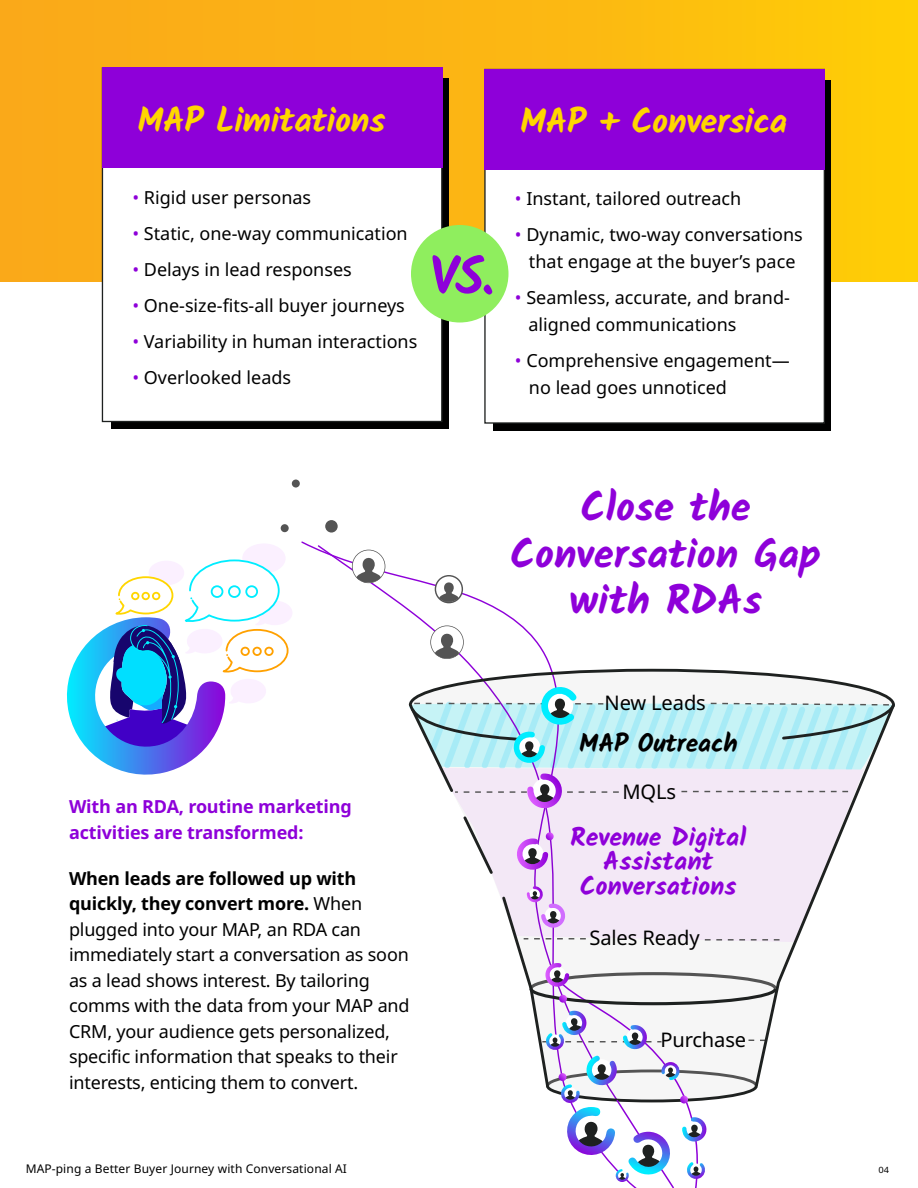
<style>
.page{position:relative;width:918px;height:1188px;background:#fff}
.page>*{position:absolute;margin:0;border:0;box-sizing:border-box;transform-origin:0 0}
.t1{font:700 52.5px "Kalam";color:#8e00d9}
.t2{font:700 40.8px/46.5px "Kalam";color:#8e00d9;text-align:center}
.t3{font:700 34.5px "Kalam";letter-spacing:-.01em;color:#ffd600}
.t4{font:700 25.8px/24.5px "Kalam";color:#8e00d9;text-align:center}
.t5{font:700 25.5px "Kalam";letter-spacing:-.005em;color:#000}
.t6{font:20.1px "Noto Sans";letter-spacing:-.005em;color:#000}
.t7{font:18px/25.5px "Noto Sans";color:#000}
.t8{font:700 18px/25.5px "Noto Sans";letter-spacing:-.01em;color:#8e00d9}
.t9{font:12px "Noto Sans";letter-spacing:.01em;color:#000}
.t10{font:8.7px "Noto Sans";color:#000;scale:1.06 1}
.s1{color:#8e00d9}
.s2{font-weight:700}
</style>
<div class="page">
<div style="left:0;top:0;width:918px;height:282px;background:linear-gradient(to right,#f9a61b,#fdc909)"></div>
<div style="left:493px;top:876px;width:260px;height:18px;background:#f3e8f6"></div>
<svg style="left:753px;top:876px;width:72px;height:107px"></svg>
<svg style="left:352px;top:550px;width:33px;height:33px"></svg>
<svg style="left:430px;top:625px;width:34px;height:34px"></svg>
<svg style="left:435px;top:575px;width:28px;height:28px"></svg>
<div style="left:325px;top:520px;width:13px;height:13px;background:#545454;border-radius:50%"></div>
<div style="left:281px;top:524px;width:8px;height:8px;background:#545454;border-radius:50%"></div>
<svg style="left:408px;top:667px;width:487px;height:209px"></svg>
<div style="left:292px;top:480px;width:8px;height:8px;background:#545454;border-radius:50%"></div>
<div style="left:111px;top:79px;width:337px;height:350px;background:#000"></div>
<div style="left:102px;top:67px;width:340px;height:355px;background:#fff;border:1px solid #1e2120"></div>
<div style="left:102px;top:68px;width:340px;height:100px;background:#8e00d9"></div>
<div style="left:493px;top:80px;width:338px;height:350px;background:#000"></div>
<div style="left:484px;top:69px;width:341px;height:355px;background:#fff;border:1px solid #1e2120"></div>
<div style="left:484px;top:69px;width:341px;height:101px;background:#8e00d9"></div>
<svg style="left:66px;top:544px;width:226px;height:231px"></svg>
<div style="left:411px;top:225px;width:97px;height:97px;background:#8fee5e;border-radius:50%"></div>
<svg style="left:500px;top:886px;width:280px;height:302px"></svg>
<h3 class="t3" style="left:138px;top:100px;width:249px">MAP Limitations</h3>
<p class="t7" style="left:132px;top:185px;width:180px"><span class="s1">•</span> Rigid user personas</p>
<p class="t7" style="left:132px;top:221px;width:277px"><span class="s1">•</span> Static, one-way communication</p>
<p class="t7" style="left:132px;top:257px;width:221px"><span class="s1">•</span> Delays in lead responses</p>
<p class="t7" style="left:132px;top:293px;width:274px"><span class="s1">•</span> One-size-fits-all buyer journeys</p>
<p class="t7" style="left:132px;top:329px;width:286px"><span class="s1">•</span> Variability in human interactions</p>
<p class="t7" style="left:132px;top:365px;width:160px"><span class="s1">•</span> Overlooked leads</p>
<h1 class="t1" style="left:430px;top:245px;width:66px">VS.</h1>
<h3 class="t3" style="left:520px;top:101px;width:269px">MAP + Conversica</h3>
<p class="t7" style="left:515px;top:186px;width:228px"><span class="s1">•</span> Instant, tailored outreach</p>
<p class="t7" style="left:515px;top:222px;width:289px;line-height:27px;text-align:center"><span class="s1">•</span> Dynamic, two-way conversations that engage at the buyer’s pace</p>
<p class="t7" style="left:528px;top:285px;width:263px;line-height:27px;text-indent:-14px"><span class="s1">•</span> Seamless, accurate, and brand&shy;aligned communications</p>
<p class="t7" style="left:529px;top:348px;width:262px;line-height:27px;text-indent:-14px"><span class="s1">•</span> Comprehensive engagement— no lead goes unnoticed</p>
<p class="t8" style="left:69px;top:794px;width:284px">With an RDA, routine marketing activities are transformed:</p>
<p class="t7" style="left:69px;top:866px;width:342px"><span class="s2">When leads are followed up with quickly, they convert more.</span> When plugged into your MAP, an RDA can immediately start a conversation as soon as a lead shows interest. By tailoring comms with the data from your MAP and CRM, your audience gets personalized, specific information that speaks to their interests, enticing them to convert.</p>
<h2 class="t2" style="left:510px;top:484px;width:312px">Close the<br>Conversation Gap with RDAs</h2>
<p class="t6" style="left:605px;top:689px;width:103px">New Leads</p>
<h3 class="t5" style="left:579px;top:729px;width:160px">MAP Outreach</h3>
<p class="t6" style="left:623px;top:777px;width:55px">MQLs</p>
<h3 class="t4" style="left:570px;top:825px;width:177px">Revenue Digital<br>Assistant<br>Conversations</h3>
<p class="t6" style="left:590px;top:924px;width:112px">Sales Ready</p>
<p class="t6" style="left:660px;top:1025px;width:87px">Purchase</p>
<p class="t9" style="left:26px;top:1160px;width:323px">MAP-ping a Better Buyer Journey with Conversational AI</p>
<p class="t10" style="left:878px;top:1164px;width:12px">04</p>
</div>
